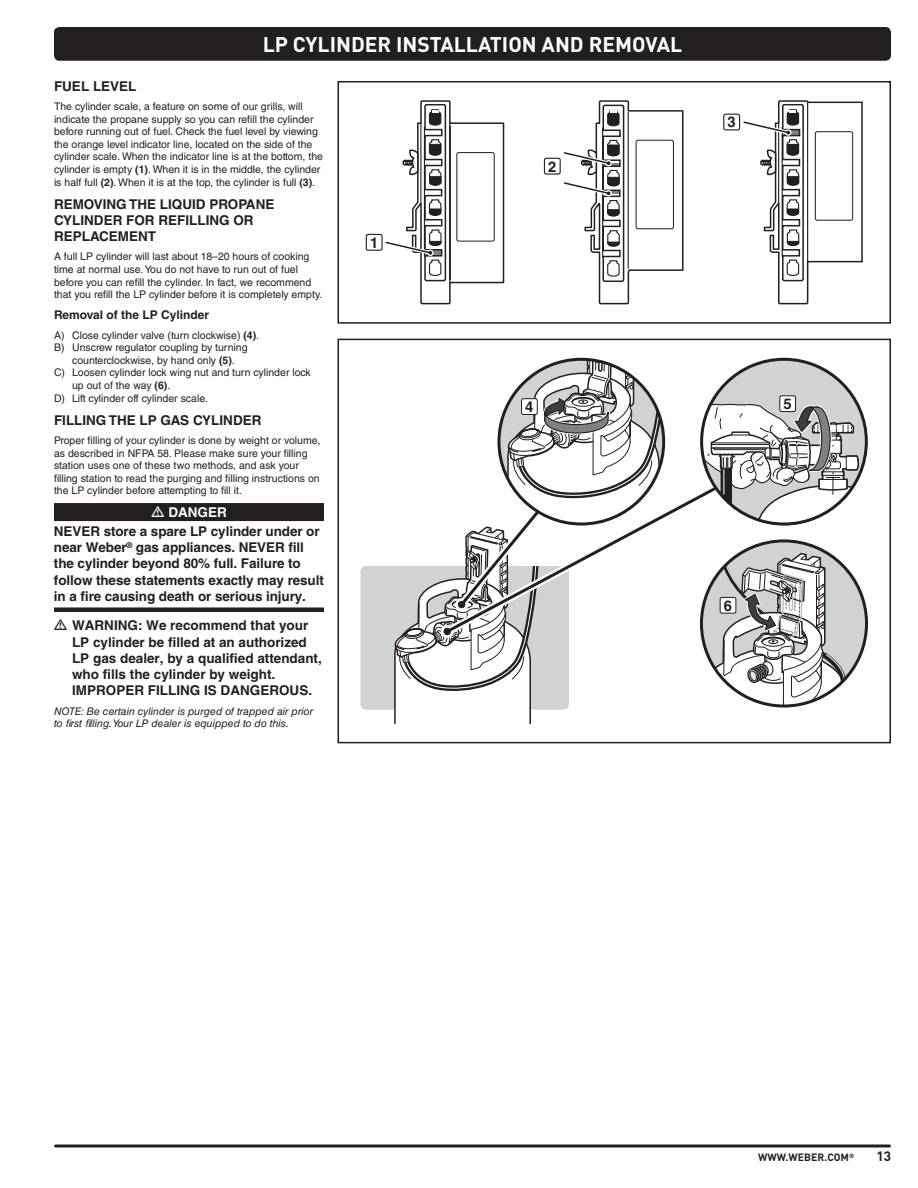
<style>
.page{position:relative;width:918px;height:1188px;background:#fff}
.page>*{position:absolute;margin:0;border:0;box-sizing:border-box;transform-origin:0 0}
.t1{font:700 21px "DIN Pro";color:#fff}
.t2{font:700 14.7px "Helvetica LT Std";color:#231f20}
.t3{font:700 13.5px/16.2px "Helvetica LT Std";color:#231f20}
.t4{font:700 13.5px "Helvetica LT Std";color:#fff}
.t5{font:700 13.5px "DIN Pro";color:#231f20}
.t6{font:700 12px "Helvetica LT Std";color:#231f20}
.t7{font:10.5px/12.6px "Helvetica LT Std";color:#231f20}
.t8{font:italic 10.5px/12.6px "Helvetica LT Std";color:#231f20}
.t9{font:700 10.5px "DIN Pro";color:#231f20}
.s1{font-weight:700}
</style>
<div class="page">
<div style="left:54px;top:27px;width:837px;height:34px;background:#231f20;border-radius:5px"></div>
<svg style="left:56px;top:1144px;width:834px;height:4px;background:#595657"></svg>
<div style="left:366px;top:234px;width:17px;height:17px;border:1px solid #231f20;border-radius:2px"></div>
<div style="left:544px;top:158px;width:17px;height:17px;border:1px solid #231f20;border-radius:2px"></div>
<div style="left:723px;top:114px;width:17px;height:16px;border:1px solid #231f20;border-radius:2px"></div>
<svg style="left:560px;top:100px;width:124px;height:204px"></svg>
<svg style="left:382px;top:100px;width:123px;height:204px"></svg>
<svg style="left:740px;top:100px;width:123px;height:204px"></svg>
<div style="left:338px;top:81px;width:553px;height:243px;border:2px solid #231f20"></div>
<div style="left:360px;top:566px;width:209px;height:144px;background:#d1d2d4;border-radius:5px"></div>
<svg style="left:702px;top:541px;width:165px;height:163px"></svg>
<svg style="left:700px;top:541px;width:37px;height:101px"></svg>
<svg style="left:664px;top:493px;width:67px;height:143px"></svg>
<svg style="left:393px;top:357px;width:271px;height:368px"></svg>
<svg style="left:703px;top:357px;width:156px;height:176px"></svg>
<div style="left:780px;top:396px;width:16px;height:16px;background:#fff;border-radius:2px"></div>
<div style="left:779px;top:395px;width:17px;height:17px;border:1px solid #231f20;border-radius:2px"></div>
<div style="left:338px;top:339px;width:553px;height:404px;border:2px solid #231f20"></div>
<div style="left:54px;top:503px;width:270px;height:18px;background:#231f20"></div>
<div style="left:54px;top:607px;width:270px;height:5px;background:#231f20"></div>
<h1 class="t1" style="left:263px;top:27px;width:421px">LP CYLINDER INSTALLATION AND REMOVAL</h1>
<p class="t3" style="left:54px;top:78px;width:84px">FUEL LEVEL</p>
<p class="t7" style="left:54px;top:100px;width:271px">The cylinder scale, a feature on some of our grills, will indicate the propane supply so you can refill the cylinder before running out of fuel. Check the fuel level by viewing the orange level indicator line, located on the side of the cylinder scale. When the indicator line is at the bottom, the cylinder is empty <span class="s1">(1)</span>. When it is in the middle, the cylinder is half full <span class="s1">(2)</span>. When it is at the top, the cylinder is full <span class="s1">(3)</span>.</p>
<p class="t3" style="left:54px;top:196px;width:222px">REMOVING THE LIQUID PROPANE<br>CYLINDER FOR REFILLING OR<br>REPLACEMENT</p>
<p class="t7" style="left:54px;top:250px;width:270px">A full LP cylinder will last about 18–20 hours of cooking time at normal use. You do not have to run out of fuel before you can refill the cylinder. In fact, we recommend that you refill the LP cylinder before it is completely empty.</p>
<p class="t6" style="left:54px;top:308px;width:157px">Removal of the LP Cylinder</p>
<p class="t7" style="left:54px;top:329px;width:207px">A) Close cylinder valve (turn clockwise) <span class="s1">(4)</span>.</p>
<p class="t7" style="left:54px;top:341px;width:195px">B) Unscrew regulator coupling by turning</p>
<p class="t7" style="left:72px;top:354px;width:164px">counterclockwise, by hand only <span class="s1">(5)</span>.</p>
<p class="t7" style="left:54px;top:366px;width:258px">C) Loosen cylinder lock wing nut and turn cylinder lock</p>
<p class="t7" style="left:72px;top:379px;width:100px">up out of the way <span class="s1">(6)</span>.</p>
<p class="t7" style="left:54px;top:392px;width:156px">D) Lift cylinder off cylinder scale.</p>
<p class="t3" style="left:54px;top:412px;width:209px">FILLING THE LP GAS CYLINDER</p>
<p class="t7" style="left:54px;top:434px;width:268px">Proper filling of your cylinder is done by weight or volume, as described in NFPA 58. Please make sure your filling station uses one of these two methods, and ask your filling station to read the purging and filling instructions on the LP cylinder before attempting to fill it.</p>
<p class="t4" style="left:168px;top:504px;width:60px">DANGER</p>
<p class="t3" style="left:54px;top:523px;width:271px">NEVER store a spare LP cylinder under or near Weber<sup>®</sup> gas appliances. NEVER fill the cylinder beyond 80% full. Failure to follow these statements exactly may result in a fire causing death or serious injury.</p>
<p class="t3" style="left:72px;top:617px;width:251px">WARNING: We recommend that your LP cylinder be filled at an authorized LP gas dealer, by a qualified attendant, who fills the cylinder by weight.<br>IMPROPER FILLING IS DANGEROUS.</p>
<p class="t8" style="left:54px;top:705px;width:261px">NOTE: Be certain cylinder is purged of trapped air prior to first filling.Your LP dealer is equipped to do this.</p>
<h2 class="t2" style="left:370px;top:234px;width:10px">1</h2>
<h2 class="t2" style="left:548px;top:157px;width:10px">2</h2>
<h2 class="t2" style="left:525px;top:398px;width:10px">4</h2>
<h2 class="t2" style="left:728px;top:113px;width:10px">3</h2>
<h2 class="t2" style="left:724px;top:597px;width:10px">6</h2>
<h2 class="t2" style="left:784px;top:395px;width:10px">5</h2>
<p class="t9" style="left:758px;top:1148px;width:98px">WWW.WEBER.COM<sup>®</sup></p>
<p class="t5" style="left:876px;top:1145px;width:16px">13</p>
</div>
